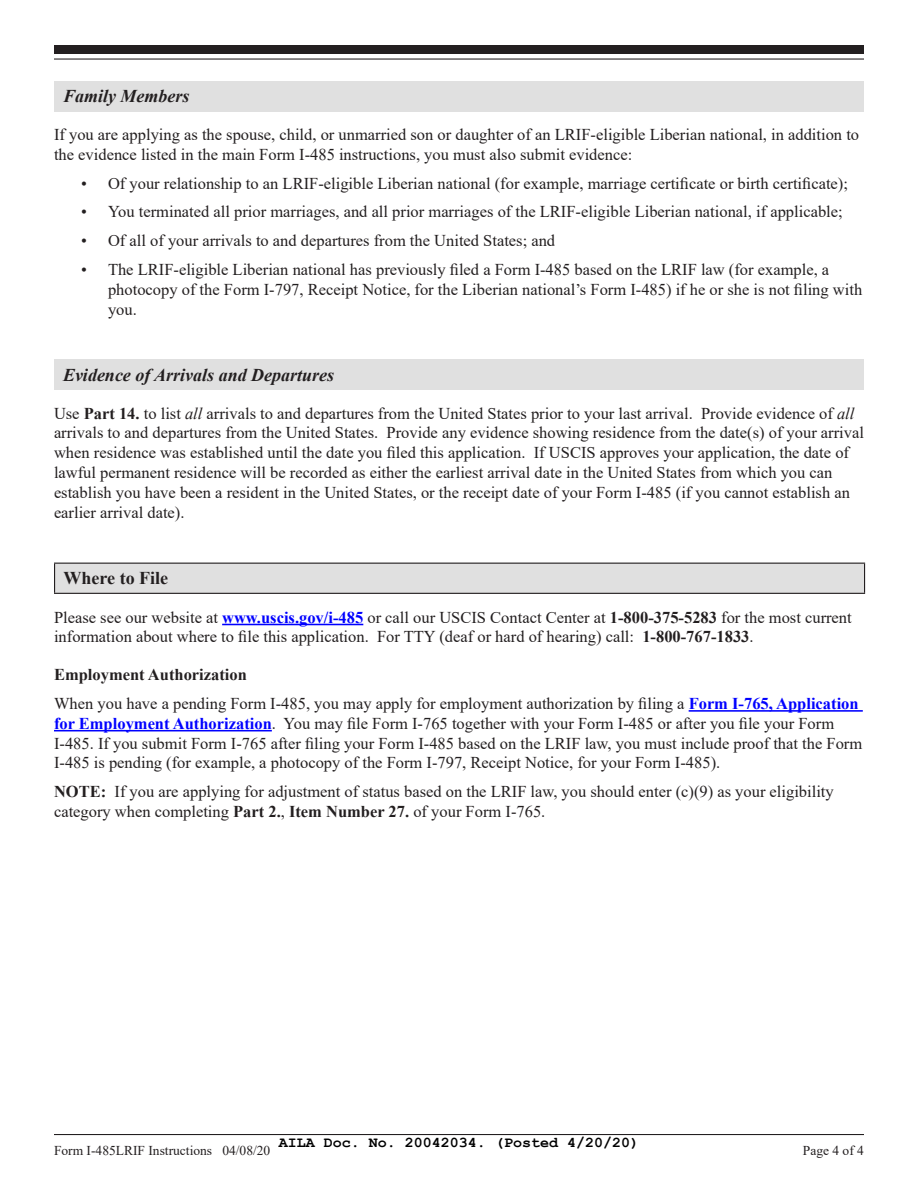
<style>
.page{position:relative;width:918px;height:1188px;background:#fff}
.page>*{position:absolute;margin:0;border:0;box-sizing:border-box;transform-origin:0 0}
.Sub_Heading_1{font:italic 700 18px "Times New Roman";color:#231f20}
.Section_Heading{font:700 18px "Times New Roman";color:#231f20}
.Body_1{font:16.5px/19.8px "Times New Roman";color:#231f20}
.Sub_Heading_2{font:700 16.5px "Times New Roman";color:#231f20}
.t1{font:700 15px "Courier New";color:#000}
.t2{font:13.5px "Times New Roman";color:#231f20}
.s1{font-weight:700}
.s2{font-style:italic}
.s3{font-weight:700;color:#00f}
</style>
<div class="page">
<hr style="left:54px;top:1134px;width:810px;height:1px;background:#231f20">
<div style="left:54px;top:45px;width:810px;height:9px;background:#231f20"></div>
<hr style="left:54px;top:58px;width:810px;height:2px;background:#231f20">
<hr style="left:222px;top:624px;width:141px;height:1px;background:#00f">
<hr style="left:689px;top:710px;width:174px;height:2px;background:#00f">
<hr style="left:54px;top:730px;width:218px;height:1px;background:#00f">
<div style="left:54px;top:81px;width:810px;height:30px;background:#e0e0e0"></div>
<div style="left:54px;top:360px;width:810px;height:30px;background:#e0e0e0"></div>
<div style="left:55px;top:563px;width:810px;height:30px;background:#e0e0e0"></div>
<hr style="left:54px;top:563px;width:811px;height:1px;background:#231f20">
<svg style="left:54px;top:564px;width:1px;height:29px"></svg>
<svg style="left:864px;top:564px;width:1px;height:29px"></svg>
<hr style="left:54px;top:593px;width:811px;height:1px;background:#231f20">
<h3 class="Sub_Heading_1" style="left:63px;top:84px;width:128px">Family Members</h3>
<p class="Body_1" style="left:54px;top:124px;width:807px">If you are applying as the spouse, child, or unmarried son or daughter of an LRIF-eligible Liberian national, in addition to the evidence listed in the main Form I-485 instructions, you must also submit evidence:</p>
<p class="Body_1" style="left:81px;top:173px;width:769px">• Of your relationship to an LRIF-eligible Liberian national (for example, marriage certificate or birth certificate);</p>
<p class="Body_1" style="left:81px;top:201px;width:763px">• You terminated all prior marriages, and all prior marriages of the LRIF-eligible Liberian national, if applicable;</p>
<p class="Body_1" style="left:81px;top:230px;width:476px">• Of all of your arrivals to and departures from the United States; and</p>
<p class="Body_1" style="left:108px;top:259px;width:756px;text-indent:-27px">• The LRIF-eligible Liberian national has previously filed a Form I-485 based on the LRIF law (for example, a photocopy of the Form I-797, Receipt Notice, for the Liberian national’s Form I-485) if he or she is not filing with you.</p>
<h3 class="Sub_Heading_1" style="left:63px;top:362px;width:273px">Evidence of Arrivals and Departures</h3>
<p class="Body_1" style="left:54px;top:403px;width:812px">Use <span class="s1">Part 14.</span> to list <span class="s2">all</span> arrivals to and departures from the United States prior to your last arrival. Provide evidence of <span class="s2">all </span>arrivals to and departures from the United States. Provide any evidence showing residence from the date(s) of your arrival when residence was established until the date you filed this application. If USCIS approves your application, the date of lawful permanent residence will be recorded as either the earliest arrival date in the United States from which you can establish you have been a resident in the United States, or the receipt date of your Form I-485 (if you cannot establish an earlier arrival date).</p>
<h2 class="Section_Heading" style="left:64px;top:565px;width:106px">Where to File</h2>
<p class="Body_1" style="left:54px;top:607px;width:799px">Please see our website at <span class="s3">www.uscis.gov/i-485</span> or call our USCIS Contact Center at <span class="s1">1-800-375-5283</span> for the most current information about where to file this application. For TTY (deaf or hard of hearing) call: <span class="s1">1-800-767-1833</span>.</p>
<h4 class="Sub_Heading_2" style="left:54px;top:663px;width:194px">Employment Authorization</h4>
<p class="Body_1" style="left:54px;top:693px;width:810px">When you have a pending Form I-485, you may apply for employment authorization by filing a <span class="s3">Form I-765, Application for Employment Authorization</span>. You may file Form I-765 together with your Form I-485 or after you file your Form I-485. If you submit Form I-765 after filing your Form I-485 based on the LRIF law, you must include proof that the Form I-485 is pending (for example, a photocopy of the Form I-797, Receipt Notice, for your Form I-485).</p>
<p class="Body_1" style="left:54px;top:781px;width:781px"><span class="s1">NOTE:</span> If you are applying for adjustment of status based on the LRIF law, you should enter (c)(9) as your eligibility category when completing <span class="s1">Part 2.</span>, <span class="s1">Item Number 27.</span> of your Form I-765.</p>
<p class="t1" style="left:279px;top:1133px;width:362px">AILA Doc. No. 20042034. (Posted 4/20/20)</p>
<p class="t2" style="left:54px;top:1141px;width:218px">Form I-485LRIF Instructions 04/08/20</p>
<p class="t2" style="left:803px;top:1141px;width:63px">Page 4 of 4</p>
</div>
